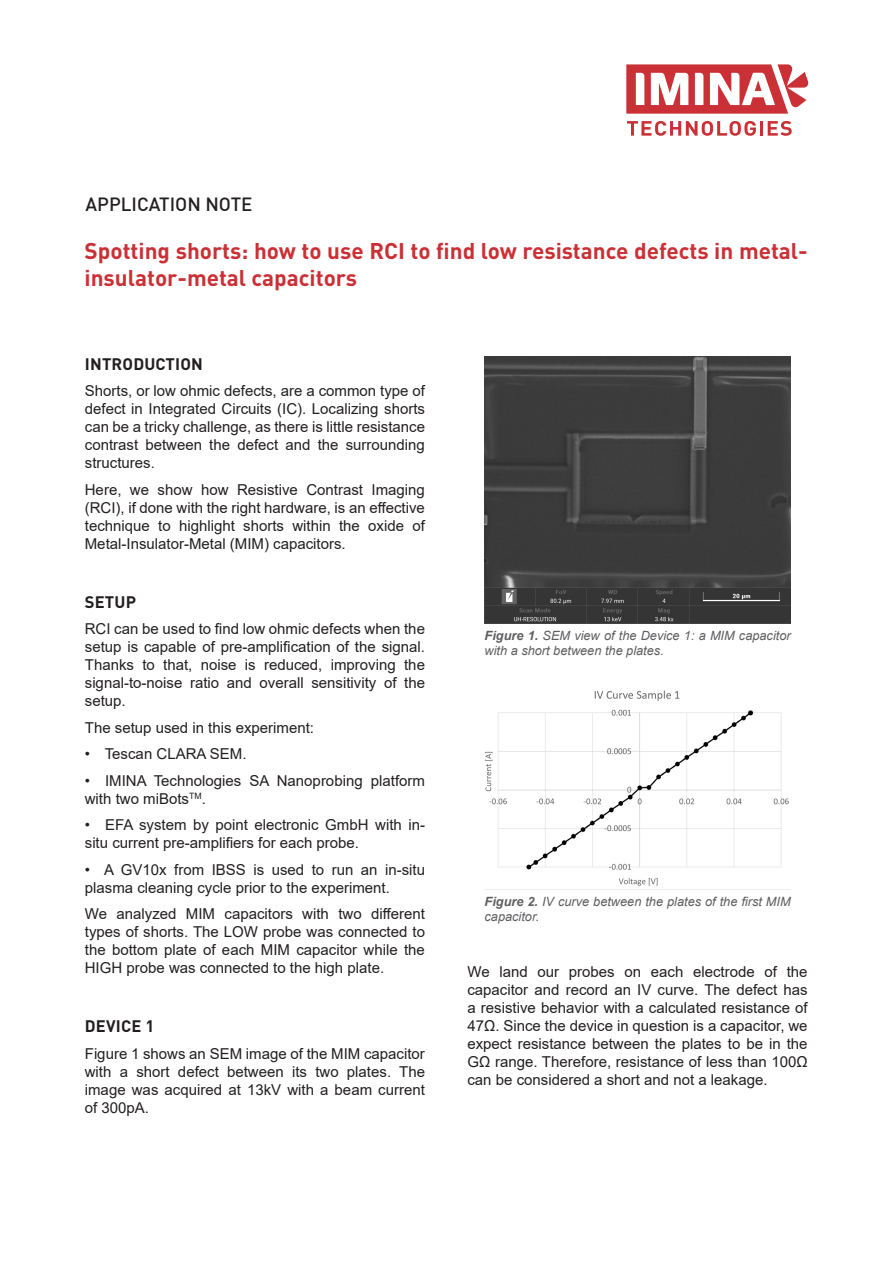
<style>
.page{position:relative;width:893px;height:1263px;background:#fff}
.page>*{position:absolute;margin:0;border:0;box-sizing:border-box;transform-origin:0 0}
.Section_Title_1{font:700 22.5px/27px "DIN Pro";color:#ca3035}
.Application_Note{font:500 18.75px "DIN";color:#231f20}
.Paragraph_Style_-_Ti{font:700 16.5px "DIN Pro";letter-spacing:.01em;color:#231f20}
.Paragraph_Style{font:15px/18px "Arial";color:#231f20;text-align:justify}
.t1{font:italic 12.75px/15.3px "Arial";color:#5f5f62}
.s1{font-weight:700}
</style>
<div class="page">
<svg style="left:627px;top:121px;width:129px;height:15px"></svg>
<hr style="left:760px;top:121px;width:3px;height:15px;background:#ca3035">
<svg style="left:768px;top:121px;width:24px;height:15px"></svg>
<svg style="left:626px;top:64px;width:183px;height:50px"></svg>
<img style="left:485px;top:357px;width:306px;height:266px">
<img style="left:485px;top:690px;width:304px;height:196px">
<p class="Application_Note" style="left:86px;top:193px;width:169px">APPLICATION NOTE</p>
<p class="Section_Title_1" style="left:85px;top:236px;width:725px">Spotting shorts: how to use RCI to find low resistance defects in metal&shy;insulator-metal capacitors</p>
<p class="Paragraph_Style_-_Ti" style="left:85px;top:352px;width:120px">INTRODUCTION</p>
<p class="Paragraph_Style" style="left:85px;top:382px;width:342px">Shorts, or low ohmic defects, are a common type of defect in Integrated Circuits (IC). Localizing shorts can be a tricky challenge, as there is little resistance contrast between the defect and the surrounding structures.</p>
<p class="Paragraph_Style" style="left:85px;top:480px;width:342px">Here, we show how Resistive Contrast Imaging (RCI), if done with the right hardware, is an effective technique to highlight shorts within the oxide of Metal-Insulator-Metal (MIM) capacitors.</p>
<p class="Paragraph_Style_-_Ti" style="left:85px;top:590px;width:53px">Setup</p>
<p class="Paragraph_Style" style="left:85px;top:620px;width:342px">RCI can be used to find low ohmic defects when the setup is capable of pre-amplification of the signal.<br>Thanks to that, noise is reduced, improving the signal-to-noise ratio and overall sensitivity of the setup.</p>
<p class="Paragraph_Style" style="left:85px;top:718px;width:231px">The setup used in this experiment:</p>
<p class="Paragraph_Style" style="left:85px;top:745px;width:163px">• Tescan CLARA SEM.</p>
<p class="Paragraph_Style" style="left:85px;top:771px;width:342px">• IMINA Technologies SA Nanoprobing platform with two miBots<sup>TM</sup>.</p>
<p class="Paragraph_Style" style="left:85px;top:816px;width:342px">• EFA system by point electronic GmbH with in&shy;situ current pre-amplifiers for each probe.</p>
<p class="Paragraph_Style" style="left:85px;top:860px;width:342px">• A GV10x from IBSS is used to run an in-situ plasma cleaning cycle prior to the experiment.</p>
<p class="Paragraph_Style" style="left:85px;top:905px;width:342px">We analyzed MIM capacitors with two different types of shorts. The LOW probe was connected to the bottom plate of each MIM capacitor while the HIGH probe was connected to the high plate.</p>
<p class="Paragraph_Style_-_Ti" style="left:85px;top:1015px;width:71px">Device 1</p>
<p class="Paragraph_Style" style="left:85px;top:1044px;width:342px">Figure 1 shows an SEM image of the MIM capacitor with a short defect between its two plates. The image was acquired at 13kV with a beam current of 300pA.</p>
<p class="t1" style="left:485px;top:628px;width:308px"><span class="s1">Figure 1.</span> SEM view of the Device 1: a MIM capacitor with a short between the plates.</p>
<p class="t1" style="left:485px;top:893px;width:308px"><span class="s1">Figure 2.</span> IV curve between the plates of the first MIM capacitor.</p>
<p class="Paragraph_Style" style="left:467px;top:963px;width:342px">We land our probes on each electrode of the capacitor and record an IV curve. The defect has a resistive behavior with a calculated resistance of 47Ω. Since the device in question is a capacitor, we expect resistance between the plates to be in the GΩ range. Therefore, resistance of less than 100Ω can be considered a short and not a leakage.</p>
</div>
